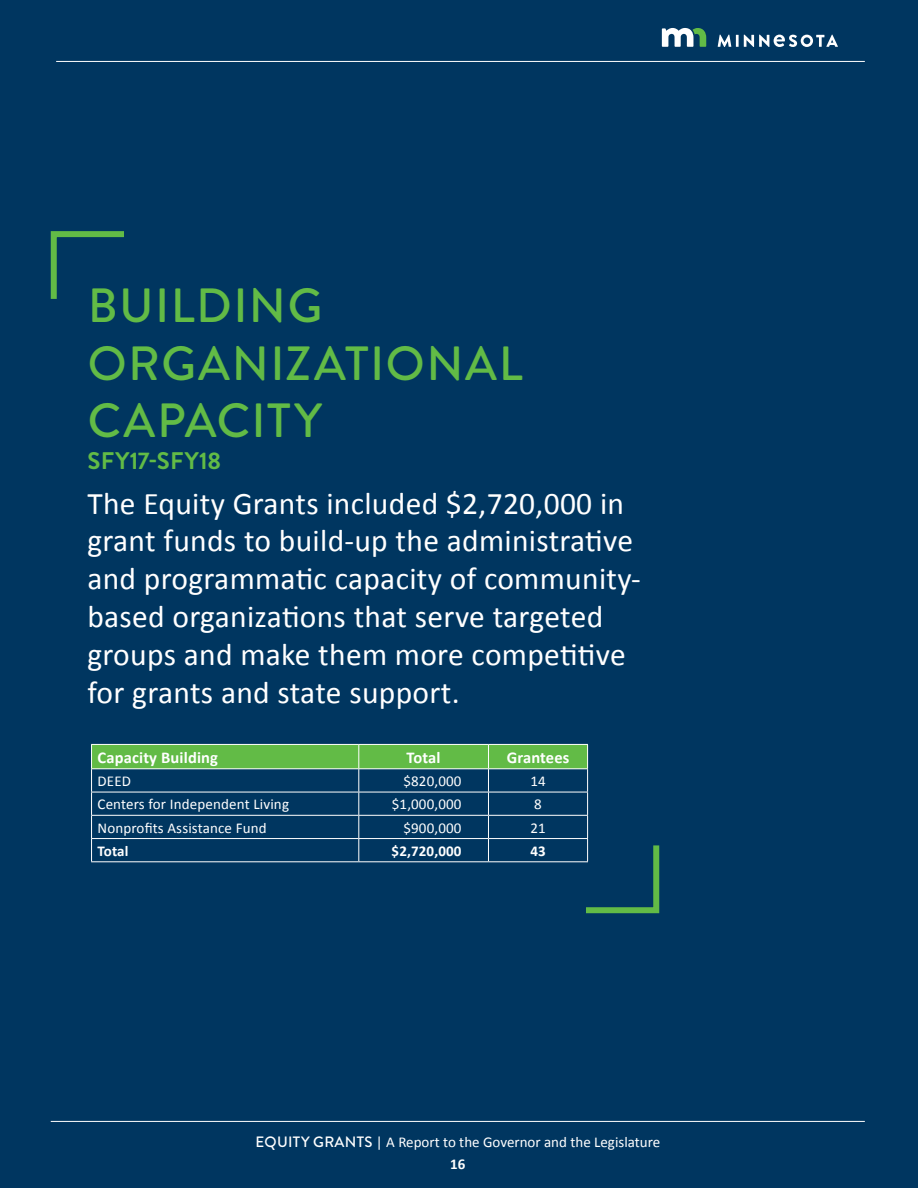
<style>
.page{position:relative;width:918px;height:1188px;background:#003660}
.page>*{position:absolute;margin:0;border:0;box-sizing:border-box;transform-origin:0 0}
.t1{font:500 48px/57.6px "Brandon Grotesque";letter-spacing:.03em;color:#62bb46}
.t2{font:31.5px/37.8px "Calibri";letter-spacing:.01em;color:#fff}
.t3{font:700 24px "Brandon Grotesque";letter-spacing:.01em;color:#62bb46}
.t4{font:700 16.5px "Calibri";letter-spacing:.01em;color:#fff}
.t5{font:15px "Calibri";letter-spacing:.01em;color:#fff}
.t6{font:700 15px "Calibri";letter-spacing:.01em;color:#fff}
.s1{font-family:"Brandon Grotesque";font-weight:500}
</style>
<div class="page">
<hr style="left:51px;top:1121px;width:814px;height:1px;background:#fff">
<hr style="left:56px;top:61px;width:809px;height:1px;background:#fff">
<svg style="left:662px;top:28px;width:44px;height:19px"></svg>
<svg style="left:718px;top:35px;width:120px;height:12px"></svg>
<div style="left:92px;top:744px;width:267px;height:25px;background:#62bb46"></div>
<div style="left:359px;top:744px;width:129px;height:25px;background:#62bb46"></div>
<div style="left:488px;top:744px;width:100px;height:25px;background:#62bb46"></div>
<hr style="left:91px;top:861px;width:268px;height:1px;background:#fff">
<hr style="left:359px;top:861px;width:129px;height:1px;background:#fff">
<hr style="left:488px;top:861px;width:100px;height:1px;background:#fff">
<hr style="left:91px;top:838px;width:268px;height:1px;background:#fff">
<hr style="left:359px;top:838px;width:129px;height:1px;background:#fff">
<hr style="left:488px;top:838px;width:100px;height:1px;background:#fff">
<hr style="left:91px;top:815px;width:268px;height:1px;background:#fff">
<hr style="left:359px;top:815px;width:129px;height:1px;background:#fff">
<hr style="left:488px;top:815px;width:100px;height:1px;background:#fff">
<hr style="left:91px;top:792px;width:268px;height:1px;background:#fff">
<hr style="left:359px;top:792px;width:129px;height:1px;background:#fff">
<hr style="left:488px;top:792px;width:100px;height:1px;background:#fff">
<hr style="left:91px;top:768px;width:268px;height:1px;background:#fff">
<hr style="left:359px;top:768px;width:129px;height:1px;background:#fff">
<hr style="left:488px;top:768px;width:100px;height:1px;background:#fff">
<svg style="left:488px;top:745px;width:1px;height:116px"></svg>
<svg style="left:358px;top:745px;width:1px;height:116px"></svg>
<svg style="left:91px;top:745px;width:1px;height:116px"></svg>
<hr style="left:91px;top:744px;width:268px;height:1px;background:#fff">
<hr style="left:359px;top:744px;width:129px;height:1px;background:#fff">
<hr style="left:488px;top:744px;width:100px;height:1px;background:#fff">
<svg style="left:50px;top:231px;width:74px;height:68px"></svg>
<svg style="left:580px;top:745px;width:80px;height:169px"></svg>
<p class="t1" style="left:88px;top:277px;width:436px">BUILDING<br>ORGANIZATIONAL<br>CAPACITY</p>
<h2 class="t3" style="left:88px;top:444px;width:135px">SFY17-SFY18</h2>
<p class="t2" style="left:87px;top:484px;width:555px">The Equity Grants included $2,720,000 in grant funds to build-up the administrative and programmatic capacity of community&shy;based organizations that serve targeted groups and make them more competitive</p>
<p class="t2" style="left:87px;top:673px;width:374px">for grants and state support.</p>
<p class="t4" style="left:98px;top:747px;width:122px">Capacity Building</p>
<p class="t4" style="left:407px;top:747px;width:36px">Total</p>
<p class="t4" style="left:507px;top:747px;width:64px">Grantees</p>
<p class="t5" style="left:98px;top:772px;width:35px">DEED</p>
<p class="t5" style="left:403px;top:772px;width:60px">$820,000</p>
<p class="t5" style="left:530px;top:772px;width:17px">14</p>
<p class="t5" style="left:98px;top:795px;width:193px">Centers for Independent Living</p>
<p class="t5" style="left:392px;top:795px;width:71px">$1,000,000</p>
<p class="t5" style="left:534px;top:795px;width:9px">8</p>
<p class="t5" style="left:98px;top:818px;width:171px">Nonprofits Assistance Fund</p>
<p class="t5" style="left:403px;top:818px;width:60px">$900,000</p>
<p class="t5" style="left:530px;top:818px;width:17px">21</p>
<p class="t6" style="left:98px;top:841px;width:32px">Total</p>
<p class="t6" style="left:392px;top:841px;width:71px">$2,720,000</p>
<p class="t6" style="left:530px;top:841px;width:17px">43</p>
<p class="t5" style="left:255px;top:1132px;width:406px"><span class="s1">EQUITY GRANTS</span> | A Report to the Governor and the Legislature</p>
<p class="t6" style="left:450px;top:1155px;width:17px">16</p>
</div>
